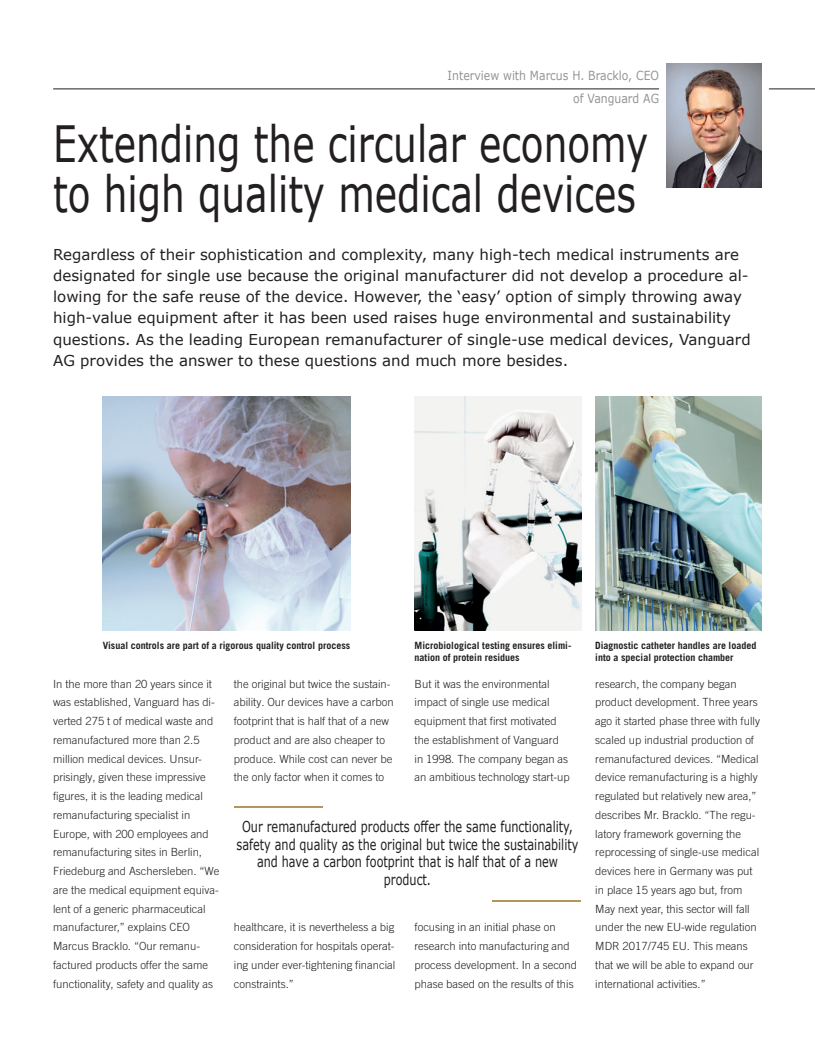
<style>
.page{position:relative;width:815px;height:1063px;background:#fff}
.page>*{position:absolute;margin:0;border:0;box-sizing:border-box;transform-origin:0 0}
.Headline{font:50px/50px "Verdana";color:#231f20;scale:.75 1}
.Vorspann{font:15px/21.2px "Verdana";color:#231f20}
.Zitat{font:15px/17.5px "Verdana";color:#231f20;text-align:center;scale:.75 1}
.Interview_Kopfzeile{font:12.5px/22.5px "Verdana";color:#939598;text-align:right;scale:.87 1}
.Fließtext{font:300 11.25px/18.8px "Trade Gothic LT Pro";color:#231f20}
.BU{font:700 10px/12.5px "Trade Gothic LT Pro";color:#231f20}
</style>
<div class="page">
<hr style="left:53px;top:89px;width:606px;height:1px;background:#231f20">
<hr style="left:769px;top:89px;width:46px;height:1px;background:#231f20">
<img style="left:666px;top:64px;width:96px;height:124px">
<hr style="left:234px;top:806px;width:88px;height:2px;background:#b39758">
<hr style="left:493px;top:900px;width:88px;height:2px;background:#b39758">
<img style="left:415px;top:397px;width:166px;height:234px">
<img style="left:103px;top:397px;width:248px;height:234px">
<img style="left:595px;top:397px;width:167px;height:234px">
<p class="Interview_Kopfzeile" style="left:448px;top:64px;width:245px">Interview with Marcus H. Bracklo, CEO of Vanguard AG</p>
<p class="Headline" style="left:53px;top:119px;width:795px">Extending the circular economy to high quality medical devices</p>
<p class="Vorspann" style="left:53px;top:243px;width:699px">Regardless of their sophistication and complexity, many high-tech medical instruments are designated for single use because the original manufacturer did not develop a procedure al&shy;lowing for the safe reuse of the device. However, the ‘easy’ option of simply throwing away high-value equipment after it has been used raises huge environmental and sustainability questions. As the leading European remanufacturer of single-use medical devices, Vanguard AG provides the answer to these questions and much more besides.</p>
<p class="BU" style="left:103px;top:639px;width:249px">Visual controls are part of a rigorous quality control process</p>
<p class="BU" style="left:415px;top:639px;width:158px">Microbiological testing ensures elimi&shy;nation of protein residues</p>
<p class="BU" style="left:595px;top:639px;width:163px">Diagnostic catheter handles are loaded into a special protection chamber</p>
<p class="Fließtext" style="left:53px;top:674px;width:168px">In the more than 20 years since it was established, Vanguard has di&shy;verted 275 t of medical waste and remanufactured more than 2.5 million medical devices. Unsur&shy;prisingly, given these impressive figures, it is the leading medical remanufacturing specialist in<br>Europe, with 200 employees and remanufacturing sites in Berlin,<br>Friedeburg and Aschersleben. “We are the medical equipment equiva&shy;lent of a generic pharmaceutical manufacturer,” explains CEO<br>Marcus Bracklo. “Our remanu&shy;factured products offer the same functionality, safety and quality as</p>
<p class="Fließtext" style="left:234px;top:674px;width:161px">the original but twice the sustain&shy;ability. Our devices have a carbon footprint that is half that of a new product and are also cheaper to produce. While cost can never be the only factor when it comes to</p>
<p class="Fließtext" style="left:415px;top:674px;width:157px">But it was the environmental impact of single use medical equipment that first motivated the establishment of Vanguard in 1998. The company began as an ambitious technology start-up</p>
<p class="Zitat" style="left:237px;top:818px;width:457px">Our remanufactured products offer the same functionality, safety and quality as the original but twice the sustainability and have a carbon footprint that is half that of a new product.</p>
<p class="Fließtext" style="left:415px;top:918px;width:164px">focusing in an initial phase on research into manufacturing and process development. In a second phase based on the results of this</p>
<p class="Fließtext" style="left:234px;top:918px;width:163px;text-align:justify">healthcare, it is nevertheless a big consideration for hospitals operat&shy;ing under ever-tightening financial constraints.”</p>
<p class="Fließtext" style="left:595px;top:674px;width:166px">research, the company began product development. Three years ago it started phase three with fully scaled up industrial production of remanufactured devices. “Medical device remanufacturing is a highly regulated but relatively new area,” describes Mr. Bracklo. “The regu&shy;latory framework governing the reprocessing of single-use medical devices here in Germany was put in place 15 years ago but, from May next year, this sector will fall under the new EU-wide regulation MDR 2017/745 EU. This means that we will be able to expand our international activities.”</p>
</div>
